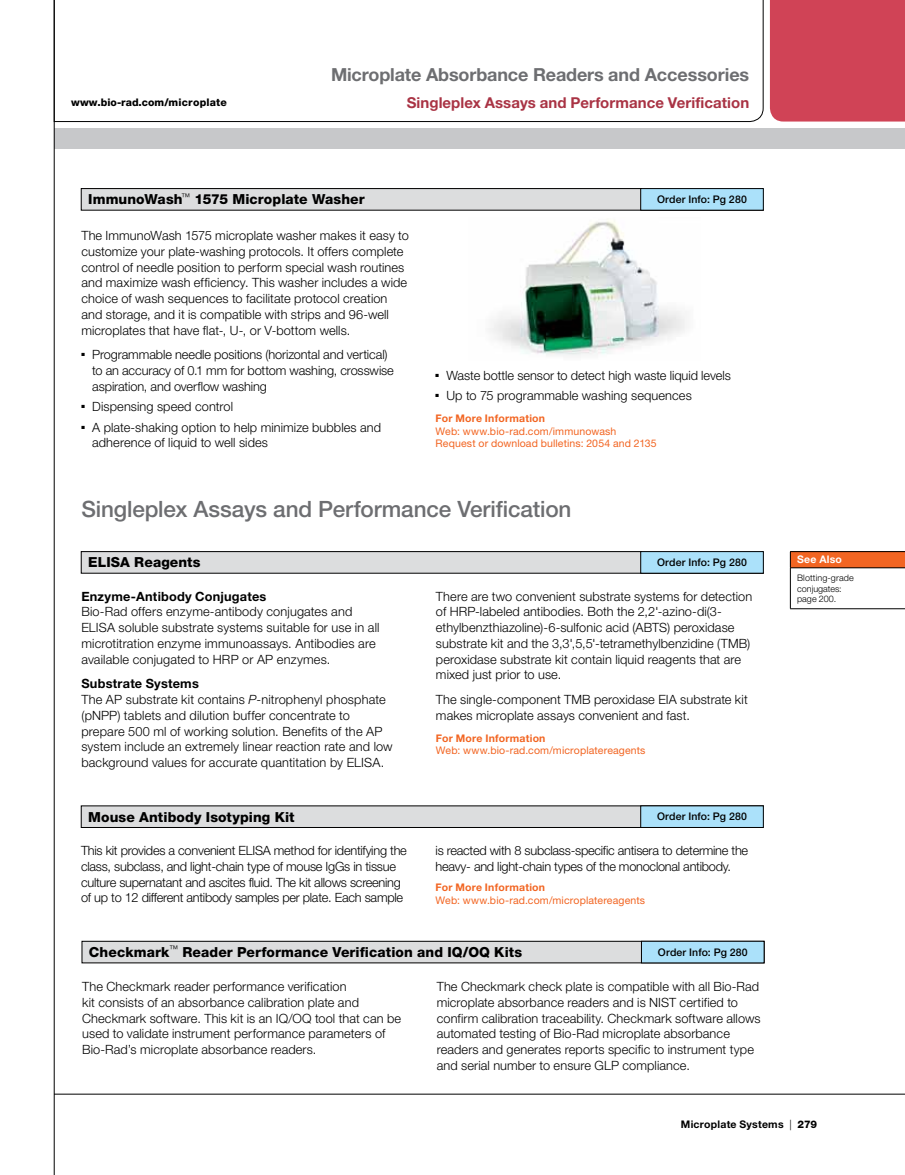
<style>
.page{position:relative;width:905px;height:1175px;background:#fff}
.page>*{position:absolute;margin:0;border:0;box-sizing:border-box;transform-origin:0 0}
.t1{font:500 22.5px "Helvetica Neue LT Std";letter-spacing:-.005em;color:#6d6e71}
.t2{font:700 18px "Helvetica Neue LT Std";letter-spacing:-.01em;color:#6d6e71}
.t3{font:700 15px "Helvetica Neue LT Std";letter-spacing:.005em;color:#a93344}
.t4{font:800 13.8px "Helvetica Neue LT Std";letter-spacing:.005em;color:#000}
.t5{font:300 12.75px/15.8px "Helvetica Neue LT Std";letter-spacing:.005em;color:#000}
.t6{font:300 12.75px/15.8px "Helvetica Neue LT Std";letter-spacing:-.02em;color:#000}
.t7{font:700 12.75px "Helvetica Neue LT Std";letter-spacing:.015em;color:#000}
.t8{font:10.5px/12.8px "Helvetica Neue LT Std";letter-spacing:.015em;color:#f26522}
.t9{font:500 10.5px "Helvetica Neue LT Std";letter-spacing:.015em;color:#000}
.t10{font:700 10.5px "Helvetica Neue LT Std";letter-spacing:.02em;color:#f26522}
.t11{font:800 10.5px "Helvetica Neue LT Std";letter-spacing:.015em;color:#000}
.t12{font:700 10.5px "Helvetica Neue LT Std";letter-spacing:.02em;color:#000}
.t13{font:700 10.5px "Helvetica Neue LT Std";letter-spacing:.025em;color:#fff}
.t14{font:300 9px/10.5px "Helvetica Neue LT Std";letter-spacing:.005em;color:#000}
.s1{font-weight:700}
.s2{font-style:italic}
.s3{font-weight:300}
.s4{font-weight:800}
</style>
<div class="page">
<hr style="left:54px;top:1093px;width:850px;height:1px;background:#000">
<div style="left:54px;top:128px;width:850px;height:21px;background:#c7c8ca"></div>
<div style="left:770px;top:0;width:134px;height:122px;background:#d04356"></div>
<svg style="left:55px;top:0;width:708px;height:122px"></svg>
<hr style="left:54px;top:0;width:1px;height:1174px;background:#000">
<div style="left:81px;top:188px;width:682px;height:22px;background:#dcddde"></div>
<div style="left:81px;top:188px;width:682px;height:22px;border:1px solid #000"></div>
<div style="left:640px;top:189px;width:123px;height:21px;background:#abe1fa"></div>
<div style="left:640px;top:188px;width:123px;height:22px;border:1px solid #000"></div>
<div style="left:81px;top:551px;width:682px;height:22px;background:#dcddde"></div>
<div style="left:81px;top:551px;width:682px;height:22px;border:1px solid #000"></div>
<div style="left:640px;top:551px;width:123px;height:22px;background:#abe1fa"></div>
<div style="left:640px;top:551px;width:123px;height:22px;border:1px solid #000"></div>
<div style="left:81px;top:806px;width:682px;height:21px;background:#dcddde"></div>
<div style="left:640px;top:806px;width:123px;height:21px;background:#abe1fa"></div>
<div style="left:640px;top:805px;width:123px;height:22px;border:1px solid #000"></div>
<div style="left:82px;top:941px;width:682px;height:21px;background:#dcddde"></div>
<div style="left:82px;top:941px;width:682px;height:22px;border:1px solid #000"></div>
<div style="left:641px;top:941px;width:123px;height:21px;background:#abe1fa"></div>
<div style="left:641px;top:941px;width:123px;height:22px;border:1px solid #000"></div>
<img style="left:489px;top:220px;width:196px;height:136px">
<div style="left:790px;top:551px;width:114px;height:17px;background:#f26522"></div>
<hr style="left:790px;top:551px;width:114px;height:1px;background:#000">
<svg style="left:790px;top:552px;width:1px;height:15px"></svg>
<hr style="left:790px;top:567px;width:114px;height:1px;background:#000">
<hr style="left:790px;top:568px;width:1px;height:40px;background:#000">
<hr style="left:790px;top:608px;width:114px;height:1px;background:#000">
<h2 class="t2" style="left:331px;top:63px;width:420px">Microplate Absorbance Readers and Accessories</h2>
<p class="t11" style="left:71px;top:96px;width:157px">www.bio-rad.com/microplate</p>
<p class="t3" style="left:406px;top:93px;width:344px">Singleplex Assays and Performance Verification</p>
<p class="t4" style="left:88px;top:191px;width:278px">ImmunoWash<sup>™</sup> 1575 Microplate Washer</p>
<p class="t9" style="left:657px;top:193px;width:91px">Order Info: Pg 280</p>
<p class="t5" style="left:81px;top:227px;width:329px">The ImmunoWash 1575 microplate washer makes it easy to customize your plate-washing protocols. It offers complete control of needle position to perform special wash routines and maximize wash efficiency. This washer includes a wide choice of wash sequences to facilitate protocol creation and storage, and it is compatible with strips and 96-well microplates that have flat-, U-, or V-bottom wells.</p>
<p class="t5" style="left:92px;top:347px;width:303px;text-indent:-11px">■ Programmable needle positions (horizontal and vertical) to an accuracy of 0.1 mm for bottom washing, crosswise aspiration, and overflow washing</p>
<p class="t5" style="left:81px;top:398px;width:153px">■ Dispensing speed control</p>
<p class="t5" style="left:92px;top:419px;width:290px;text-indent:-11px">■ A plate-shaking option to help minimize bubbles and adherence of liquid to well sides</p>
<p class="t5" style="left:435px;top:367px;width:297px">■ Waste bottle sensor to detect high waste liquid levels</p>
<p class="t5" style="left:435px;top:387px;width:258px">■ Up to 75 programmable washing sequences</p>
<p class="t10" style="left:435px;top:412px;width:111px">For More Information</p>
<p class="t8" style="left:435px;top:424px;width:222px">Web: www.bio-rad.com/immunowash<br>Request or download bulletins: 2054 and 2135</p>
<h1 class="t1" style="left:81px;top:495px;width:491px">Singleplex Assays and Performance Verification</h1>
<p class="t4" style="left:88px;top:554px;width:114px">ELISA Reagents</p>
<p class="t9" style="left:657px;top:556px;width:91px">Order Info: Pg 280</p>
<p class="t7" style="left:81px;top:588px;width:186px">Enzyme-Antibody Conjugates</p>
<p class="t5" style="left:81px;top:603px;width:299px">Bio-Rad offers enzyme-antibody conjugates and ELISA soluble substrate systems suitable for use in all microtitration enzyme immunoassays. Antibodies are available conjugated to HRP or AP enzymes.</p>
<p class="t5" style="left:81px;top:675px;width:313px"><span class="s1">Substrate Systems<br></span>The AP substrate kit contains <span class="s2">P</span>-nitrophenyl phosphate (pNPP) tablets and dilution buffer concentrate to prepare 500 ml of working solution. Benefits of the AP system include an extremely linear reaction rate and low background values for accurate quantitation by ELISA.</p>
<p class="t5" style="left:436px;top:588px;width:318px">There are two convenient substrate systems for detection of HRP-labeled antibodies. Both the 2,2'-azino-di(3- ethylbenzthiazoline)-6-sulfonic acid (ABTS) peroxidase substrate kit and the 3,3',5,5'-tetramethylbenzidine (TMB) peroxidase substrate kit contain liquid reagents that are mixed just prior to use.</p>
<p class="t5" style="left:436px;top:691px;width:313px">The single-component TMB peroxidase EIA substrate kit makes microplate assays convenient and fast.</p>
<p class="t10" style="left:436px;top:731px;width:111px">For More Information</p>
<p class="t8" style="left:436px;top:744px;width:211px">Web: www.bio-rad.com/microplatereagents</p>
<p class="t4" style="left:88px;top:808px;width:208px">Mouse Antibody Isotyping Kit</p>
<p class="t9" style="left:657px;top:810px;width:91px">Order Info: Pg 280</p>
<p class="t6" style="left:81px;top:842px;width:327px">This kit provides a convenient ELISA method for identifying the class, subclass, and light-chain type of mouse IgGs in tissue culture supernatant and ascites fluid. The kit allows screening of up to 12 different antibody samples per plate. Each sample</p>
<p class="t6" style="left:435px;top:842px;width:314px">is reacted with 8 subclass-specific antisera to determine the heavy- and light-chain types of the monoclonal antibody.</p>
<p class="t10" style="left:435px;top:881px;width:111px">For More Information</p>
<p class="t8" style="left:435px;top:894px;width:211px">Web: www.bio-rad.com/microplatereagents</p>
<p class="t4" style="left:89px;top:944px;width:435px">Checkmark<sup>™</sup> Reader Performance Verification and IQ/OQ Kits</p>
<p class="t9" style="left:658px;top:945px;width:91px">Order Info: Pg 280</p>
<p class="t5" style="left:82px;top:978px;width:320px">The Checkmark reader performance verification<br>kit consists of an absorbance calibration plate and Checkmark software. This kit is an IQ/OQ tool that can be used to validate instrument performance parameters of Bio-Rad’s microplate absorbance readers.</p>
<p class="t5" style="left:436px;top:978px;width:325px">The Checkmark check plate is compatible with all Bio-Rad microplate absorbance readers and is NIST certified to confirm calibration traceability. Checkmark software allows automated testing of Bio-Rad microplate absorbance readers and generates reports specific to instrument type and serial number to ensure GLP compliance.</p>
<p class="t13" style="left:797px;top:553px;width:46px">See Also</p>
<p class="t14" style="left:797px;top:572px;width:58px">Blotting-grade conjugates: page 200.</p>
<p class="t12" style="left:681px;top:1118px;width:138px">Microplate Systems <span class="s3">|</span> <span class="s4">279</span></p>
</div>
